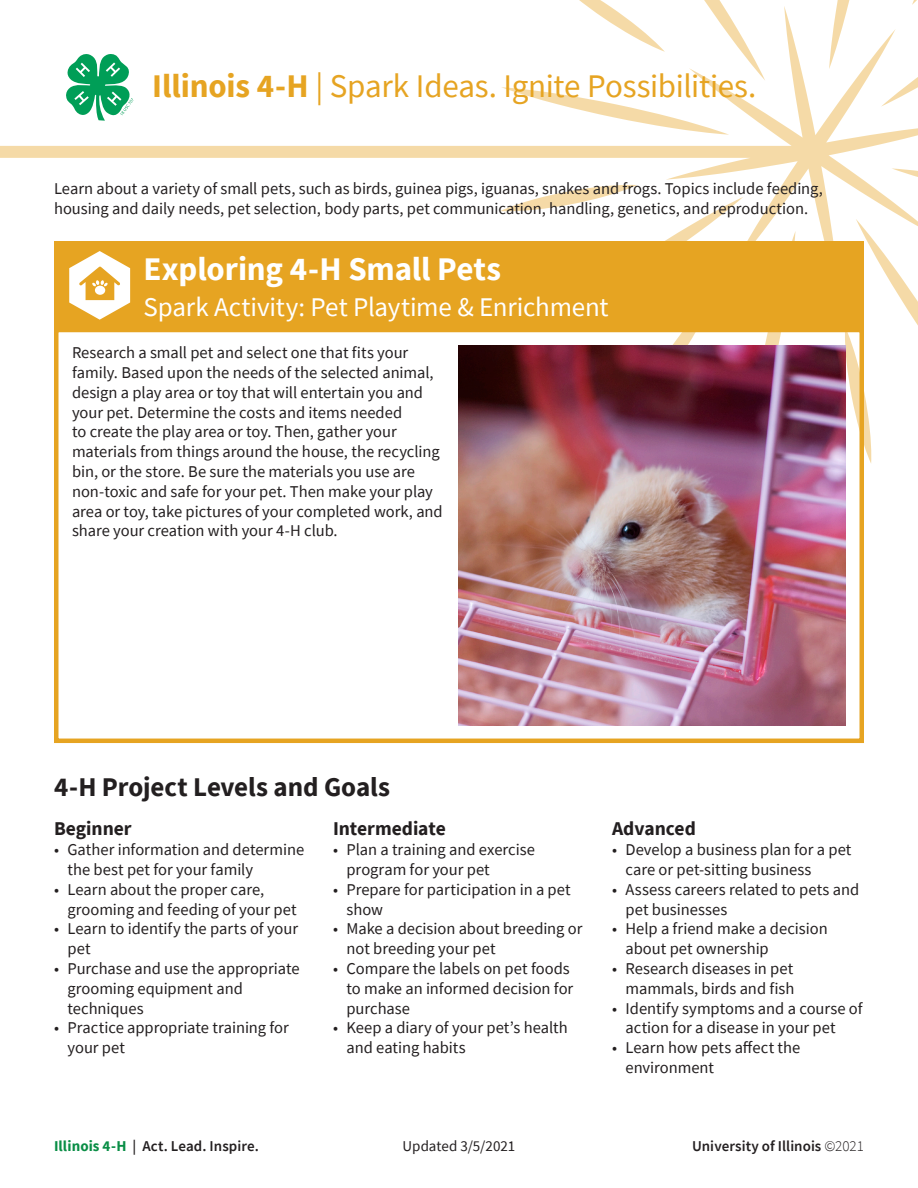
<style>
.page{position:relative;width:918px;height:1188px;background:#fff}
.page>*{position:absolute;margin:0;border:0;box-sizing:border-box;transform-origin:0 0}
.t1{font:33px "Source Sans Pro";letter-spacing:-.01em;color:#e6a422}
.t2{font:700 33px "Source Sans Pro";letter-spacing:-.005em;color:#fff}
.t3{font:27px "Source Sans Pro";letter-spacing:-.01em;color:#fff}
.t4{font:700 27px "Source Sans Pro";letter-spacing:-.005em;color:#231f20}
.t5{font:700 19.5px "Source Sans Pro";color:#231f20}
.t6{font:16.5px/19.8px "Source Sans Pro";color:#231f20}
.t7{font:600 15px "Source Sans Pro";letter-spacing:.005em;color:#231f20}
.t8{font:15px "Source Sans Pro";color:#231f20}
.s1{font-weight:700}
.s2{font-weight:700;color:#0a8e46}
.s3{font-weight:300}
</style>
<div class="page">
<svg style="left:0;top:6px;width:918px;height:235px"></svg>
<svg style="left:549px;top:0;width:216px;height:81px"></svg>
<svg style="left:829px;top:0;width:89px;height:107px"></svg>
<svg style="left:500px;top:185px;width:296px;height:161px"></svg>
<svg style="left:501px;top:87px;width:228px;height:48px"></svg>
<svg style="left:845px;top:168px;width:73px;height:295px"></svg>
<div style="left:54px;top:328px;width:810px;height:415px;border:4px solid #e6a422"></div>
<div style="left:54px;top:241px;width:810px;height:88px;background:#e6a422"></div>
<svg style="left:66px;top:54px;width:67px;height:67px"></svg>
<svg style="left:69px;top:251px;width:61px;height:69px"></svg>
<div style="left:95px;top:286px;width:10px;height:9px;background:#fff;border-radius:50%"></div>
<img style="left:458px;top:346px;width:388px;height:379px">
<p class="t1" style="left:152px;top:65px;width:606px"><span class="s1">Illinois 4-H</span> | Spark Ideas. Ignite Possibilities.</p>
<p class="t6" style="left:54px;top:179px;width:770px">Learn about a variety of small pets, such as birds, guinea pigs, iguanas, snakes and frogs. Topics include feeding, housing and daily needs, pet selection, body parts, pet communication, handling, genetics, and reproduction.</p>
<p class="t2" style="left:144px;top:246px;width:359px">Exploring 4-H Small Pets</p>
<p class="t3" style="left:144px;top:290px;width:467px">Spark Activity: Pet Playtime &amp; Enrichment</p>
<p class="t6" style="left:72px;top:343px;width:372px">Research a small pet and select one that fits your family. Based upon the needs of the selected animal, design a play area or toy that will entertain you and your pet. Determine the costs and items needed<br>to create the play area or toy. Then, gather your materials from things around the house, the recycling bin, or the store. Be sure the materials you use are non-toxic and safe for your pet. Then make your play area or toy, take pictures of your completed work, and share your creation with your 4-H club.</p>
<p class="t4" style="left:54px;top:769px;width:338px">4-H Project Levels and Goals</p>
<p class="t5" style="left:54px;top:816px;width:79px">Beginner</p>
<p class="t6" style="left:68px;top:840px;width:238px;text-indent:-14px">• Gather information and determine the best pet for your family</p>
<p class="t6" style="left:68px;top:879px;width:231px;text-indent:-14px">• Learn about the proper care, grooming and feeding of your pet</p>
<p class="t6" style="left:68px;top:919px;width:232px;text-indent:-14px">• Learn to identify the parts of your pet</p>
<p class="t6" style="left:68px;top:959px;width:234px;text-indent:-14px">• Purchase and use the appropriate grooming equipment and techniques</p>
<p class="t6" style="left:68px;top:1018px;width:223px;text-indent:-14px">• Practice appropriate training for your pet</p>
<p class="t5" style="left:333px;top:816px;width:114px">Intermediate</p>
<p class="t6" style="left:346px;top:840px;width:190px;text-indent:-14px">• Plan a training and exercise program for your pet</p>
<p class="t6" style="left:346px;top:879px;width:226px;text-indent:-14px">• Prepare for participation in a pet show</p>
<p class="t6" style="left:346px;top:919px;width:237px;text-indent:-14px">• Make a decision about breeding or not breeding your pet</p>
<p class="t6" style="left:346px;top:959px;width:228px;text-indent:-14px">• Compare the labels on pet foods to make an informed decision for purchase</p>
<p class="t6" style="left:346px;top:1018px;width:223px;text-indent:-14px">• Keep a diary of your pet’s health and eating habits</p>
<p class="t5" style="left:612px;top:816px;width:85px">Advanced</p>
<p class="t6" style="left:626px;top:840px;width:228px;text-indent:-14px">• Develop a business plan for a pet care or pet-sitting business</p>
<p class="t6" style="left:626px;top:879px;width:235px;text-indent:-14px">• Assess careers related to pets and pet businesses</p>
<p class="t6" style="left:626px;top:919px;width:204px;text-indent:-14px">• Help a friend make a decision about pet ownership</p>
<p class="t6" style="left:612px;top:959px;width:184px;text-align:right">• Research diseases in pet mammals, birds and fish</p>
<p class="t6" style="left:626px;top:998px;width:239px;text-indent:-14px">• Identify symptoms and a course of action for a disease in your pet</p>
<p class="t6" style="left:626px;top:1038px;width:176px;text-indent:-14px">• Learn how pets affect the environment</p>
<p class="t7" style="left:54px;top:1136px;width:206px"><span class="s2">Illinois 4-H</span> | Act. Lead. Inspire.</p>
<p class="t8" style="left:403px;top:1136px;width:114px">Updated 3/5/2021</p>
<p class="t7" style="left:692px;top:1136px;width:173px">University of Illinois <span class="s3">©2021</span></p>
</div>
